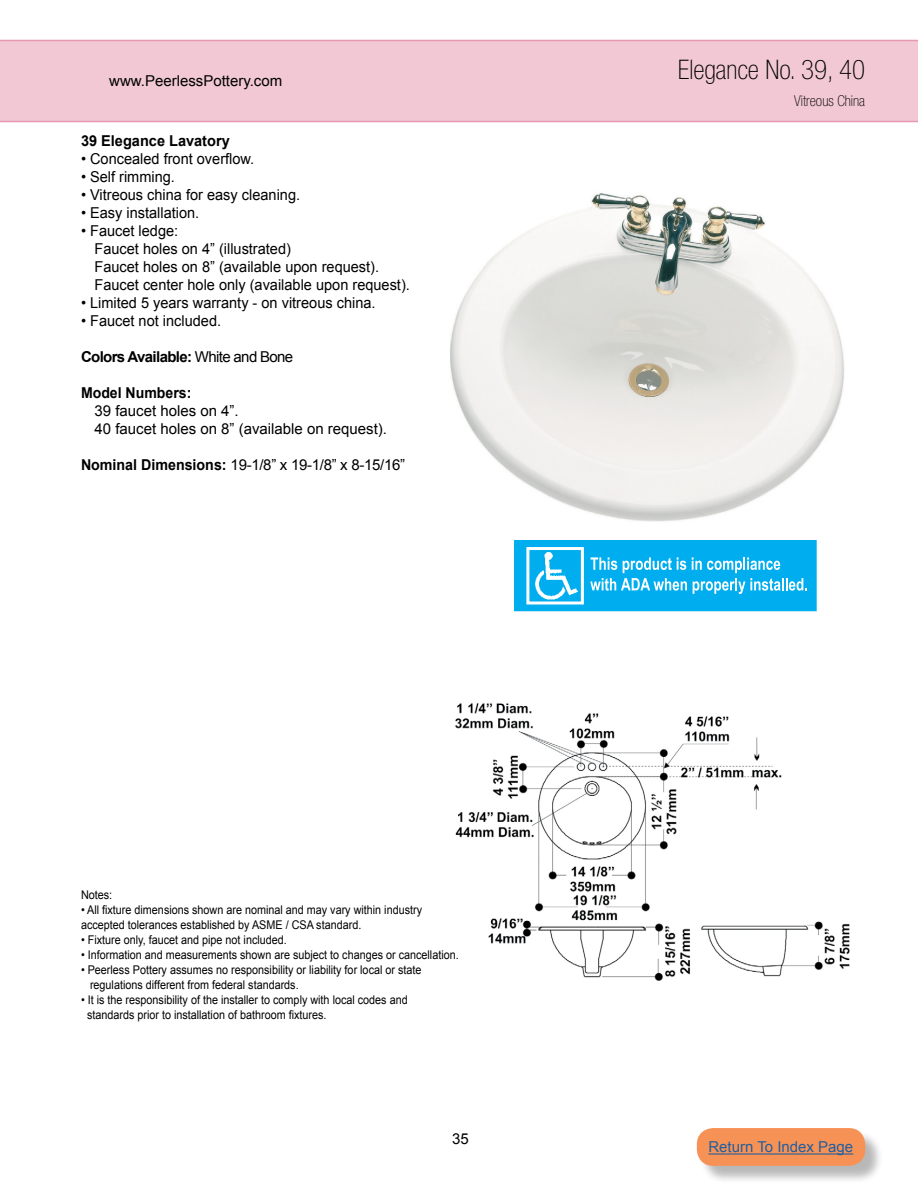
<style>
.page{position:relative;width:918px;height:1188px;background:#fff}
.page>*{position:absolute;margin:0;border:0;box-sizing:border-box;transform-origin:0 0}
.t1{font:100 condensed 27px "Helvetica Neue";color:#000}
.t2{font:15px/18px "Arial";color:#000}
.t3{font:700 15px "Arial";letter-spacing:-.045em;color:#000}
.t4{font:700 15px "Arial";color:#000}
.t5{font:15px "Arial";color:#215e9e}
.t6{font:100 condensed 15px "Helvetica Neue";color:#000}
.t7{font:700 15px "Arial";color:#000;scale:.94 1}
.t8{font:12px/15px "Arial";color:#000;scale:.9 1}
.t9{font:12px "Arial";color:#000;scale:.91 1}
.s1{font-weight:400}
.s2{font-weight:700}
</style>
<div class="page">
<div style="left:699px;top:1130px;width:185px;height:54px;background:#000;opacity:.28"></div>
<div style="left:697px;top:1128px;width:168px;height:38px;background:#f79256;border-radius:17px"></div>
<hr style="left:708px;top:1153px;width:145px;height:2px;background:#215e9e">
<div style="left:0;top:40px;width:918px;height:82px;background:#f1c8d4"></div>
<img style="left:455px;top:703px;width:395px;height:278px">
<img style="left:450px;top:193px;width:394px;height:329px">
<div style="left:515px;top:541px;width:301px;height:69px;background:#00aeef"></div>
<div style="left:514px;top:540px;width:303px;height:71px;border:2px solid #00aeef"></div>
<div style="left:526px;top:547px;width:58px;height:57px;border:3px solid #fff"></div>
<img style="left:535px;top:552px;width:42px;height:48px">
<svg style="left:590px;top:557px;width:217px;height:37px"></svg>
<p class="t2" style="left:109px;top:72px;width:175px">www.PeerlessPottery.com</p>
<p class="t4" style="left:81px;top:131px;width:150px">39 Elegance Lavatory</p>
<p class="t2" style="left:81px;top:150px;width:175px">• Concealed front overflow.</p>
<p class="t2" style="left:81px;top:168px;width:96px">• Self rimming.</p>
<p class="t2" style="left:81px;top:186px;width:221px">• Vitreous china for easy cleaning.</p>
<p class="t2" style="left:81px;top:204px;width:120px">• Easy installation.</p>
<p class="t2" style="left:95px;top:222px;width:317px;text-indent:-14px">• Faucet ledge:<br>Faucet holes on 4” (illustrated)<br>Faucet holes on 8” (available upon request).<br>Faucet center hole only (available upon request).</p>
<p class="t2" style="left:81px;top:294px;width:296px">• Limited 5 years warranty - on vitreous china.</p>
<p class="t2" style="left:81px;top:312px;width:142px">• Faucet not included.</p>
<p class="t3" style="left:81px;top:347px;width:214px">Colors Available: <span class="s1">White and Bone</span></p>
<p class="t7" style="left:81px;top:383px;width:119px">Model Numbers:</p>
<p class="t2" style="left:95px;top:402px;width:294px">39 faucet holes on 4”.<br>40 faucet holes on 8” (available on request).</p>
<p class="t2" style="left:81px;top:456px;width:326px"><span class="s2">Nominal Dimensions:</span> 19-1/8” x 19-1/8” x 8-15/16”</p>
<p class="t9" style="left:81px;top:887px;width:36px">Notes:</p>
<p class="t8" style="left:81px;top:902px;width:380px">• All fixture dimensions shown are nominal and may vary within industry accepted tolerances established by ASME / CSA standard.</p>
<p class="t8" style="left:81px;top:932px;width:230px">• Fixture only, faucet and pipe not included.</p>
<p class="t8" style="left:81px;top:947px;width:421px">• Information and measurements shown are subject to changes or cancellation.</p>
<p class="t8" style="left:90px;top:962px;width:370px;text-indent:-9px">• Peerless Pottery assumes no responsibility or liability for local or state regulations different from federal standards.</p>
<p class="t8" style="left:87px;top:992px;width:358px;text-indent:-6px">• It is the responsibility of the installer to comply with local codes and standards prior to installation of bathroom fixtures.</p>
<p class="t2" style="left:452px;top:1130px;width:18px">35</p>
<h1 class="t1" style="left:678px;top:54px;width:189px">Elegance No. 39, 40</h1>
<p class="t6" style="left:794px;top:92px;width:72px">Vitreous China</p>
<p class="t5" style="left:708px;top:1137px;width:146px">Return To Index Page</p>
</div>
